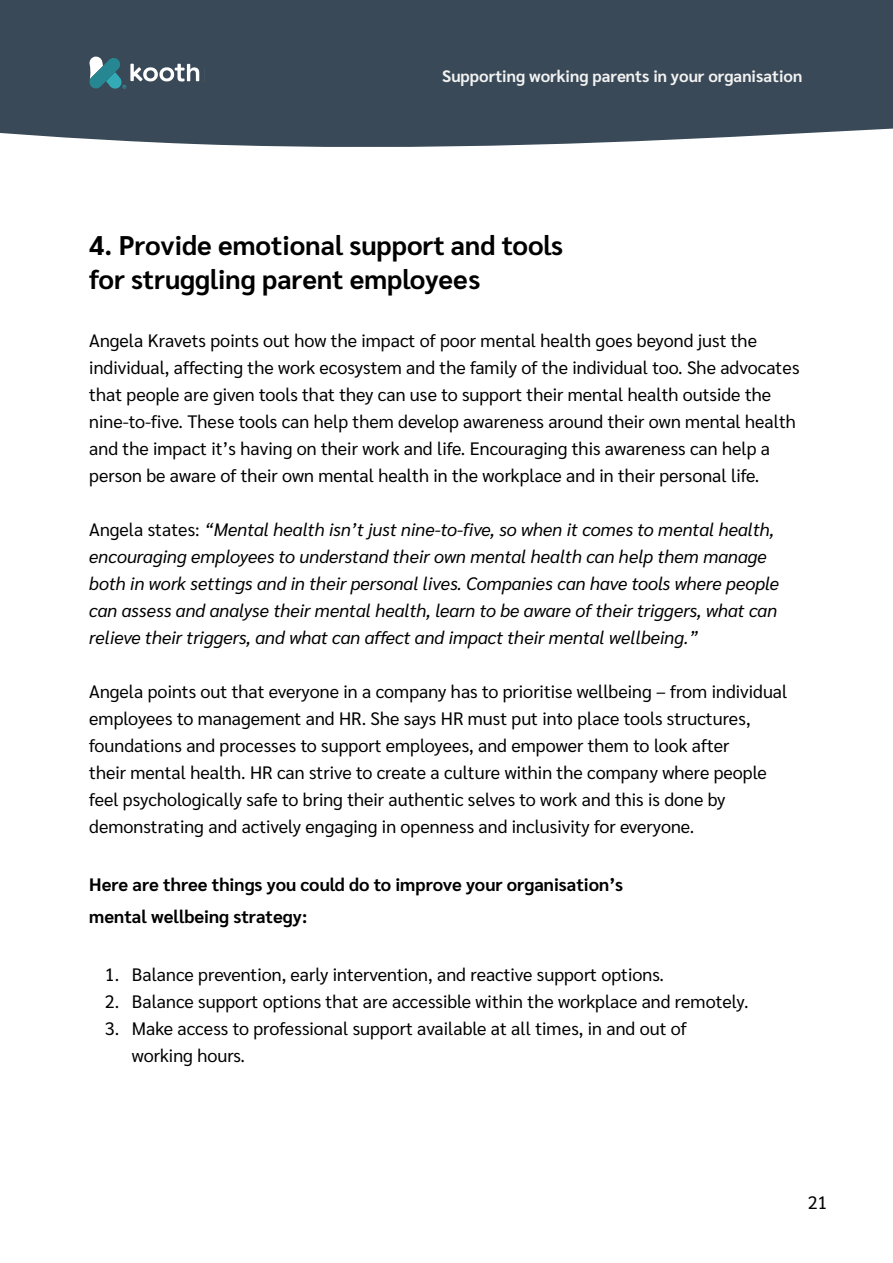
<style>
.page{position:relative;width:893px;height:1263px;background:#fff}
.page>*{position:absolute;margin:0;border:0;box-sizing:border-box;transform-origin:0 0}
.t1{font:700 27px/33.8px "Sarabun";color:#000}
.t2{font:18px/27px "Sarabun";color:#000}
.t3{font:italic 18px/27px "Sarabun";color:#000}
.t4{font:700 18px/31.2px "Sarabun";color:#000}
.t5{font:700 16.5px "Sarabun";color:#f2f2f2}
.s1{font-style:normal}
</style>
<div class="page">
<div style="left:0;top:0;width:893px;height:147px;background:#394957"></div>
<svg style="left:89px;top:56px;width:110px;height:33px"></svg>
<p class="t5" style="left:442px;top:66px;width:362px">Supporting working parents in your organisation</p>
<h1 class="t1" style="left:89px;top:229px;width:475px">4. Provide emotional support and tools for struggling parent employees</h1>
<p class="t2" style="left:89px;top:327px;width:712px">Angela Kravets points out how the impact of poor mental health goes beyond just the individual, affecting the work ecosystem and the family of the individual too. She advocates that people are given tools that they can use to support their mental health outside the nine-to-five. These tools can help them develop awareness around their own mental health and the impact it’s having on their work and life. Encouraging this awareness can help a person be aware of their own mental health in the workplace and in their personal life.</p>
<p class="t3" style="left:89px;top:516px;width:691px"><span class="s1">Angela states:</span> “Mental health isn’t just nine-to-five, so when it comes to mental health, encouraging employees to understand their own mental health can help them manage both in work settings and in their personal lives. Companies can have tools where people can assess and analyse their mental health, learn to be aware of their triggers, what can relieve their triggers, and what can affect and impact their mental wellbeing.”</p>
<p class="t2" style="left:89px;top:678px;width:700px">Angela points out that everyone in a company has to prioritise wellbeing – from individual employees to management and HR. She says HR must put into place tools structures, foundations and processes to support employees, and empower them to look after<br>their mental health. HR can strive to create a culture within the company where people feel psychologically safe to bring their authentic selves to work and this is done by demonstrating and actively engaging in openness and inclusivity for everyone.</p>
<p class="t4" style="left:89px;top:869px;width:535px">Here are three things you could do to improve your organisation’s mental wellbeing strategy:</p>
<p class="t2" style="left:105px;top:961px;width:561px">1. Balance prevention, early intervention, and reactive support options.</p>
<p class="t2" style="left:105px;top:988px;width:645px">2. Balance support options that are accessible within the workplace and remotely.</p>
<p class="t2" style="left:132px;top:1015px;width:556px;text-indent:-27px">3. Make access to professional support available at all times, in and out of working hours.</p>
<p class="t2" style="left:808px;top:1189px;width:21px">21</p>
</div>
